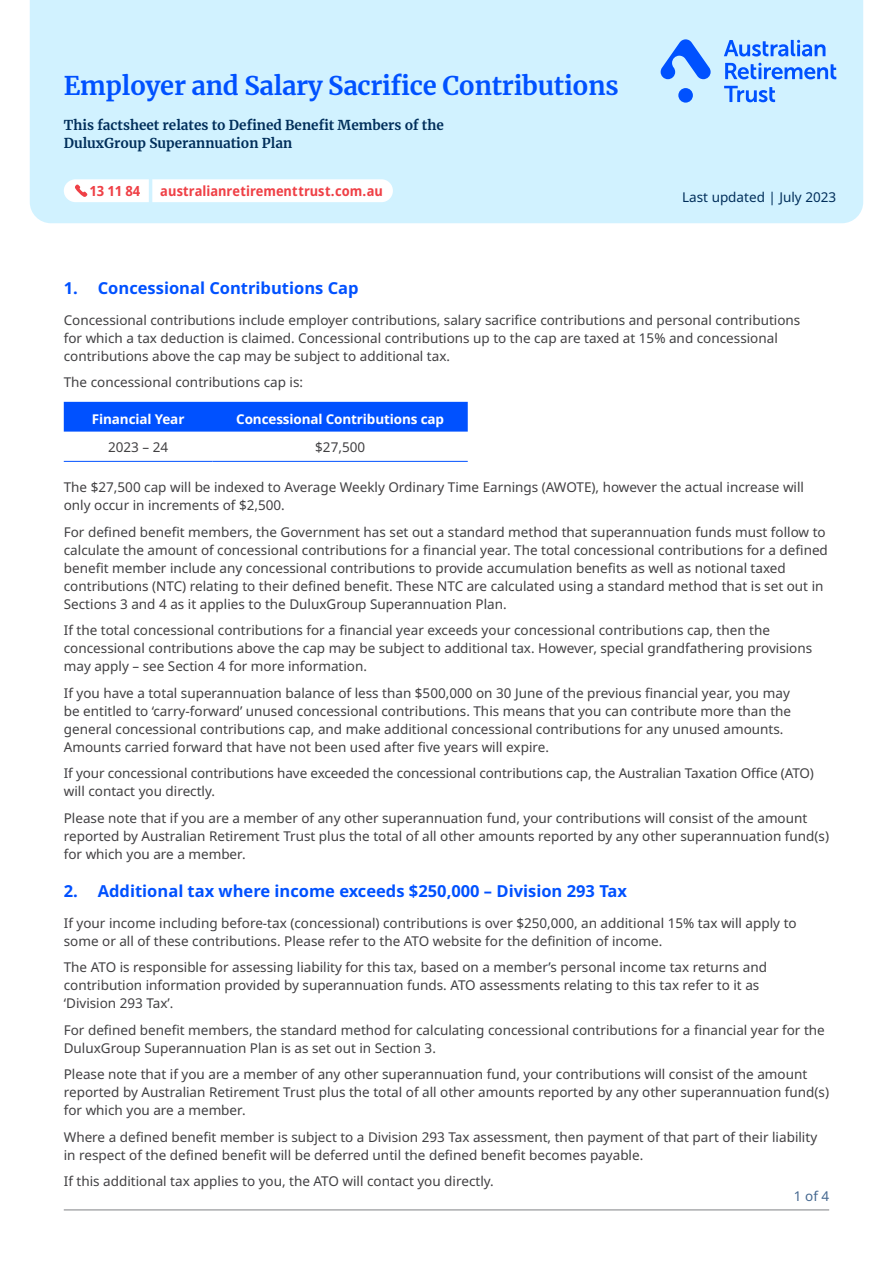
<style>
.page{position:relative;width:893px;height:1263px;background:#fff}
.page>*{position:absolute;margin:0;border:0;box-sizing:border-box;transform-origin:0 0}
.t1{font:700 25.5px "Merriweather";letter-spacing:-.01em;color:#0051ff}
.t2{font:700 16.5px "Noto Sans";color:#0051ff}
.t3{font:700 semi-condensed 13.95px "Noto Sans";color:#ef4046}
.t4{font:13.5px/18px "Noto Sans";color:#414042}
.t5{font:700 13.5px/18px "Merriweather";color:#002e5a}
.t6{font:700 13.5px "Noto Sans";letter-spacing:-.01em;color:#fff}
.t7{font:13.5px "Noto Sans";color:#002e5a}
.t8{font:13.5px "Noto Sans";color:#456890}
</style>
<div class="page">
<div style="left:30px;top:0;width:833px;height:223px;background:#d1f2ff"></div>
<svg style="left:724px;top:40px;width:112px;height:62px;background:#9cc9ff"></svg>
<svg style="left:661px;top:39px;width:50px;height:64px;background:#8bbcff"></svg>
<hr style="left:64px;top:1210px;width:765px;height:1px;background:#808285">
<svg style="left:64px;top:179px;width:329px;height:23px"></svg>
<div style="left:64px;top:402px;width:404px;height:30px;background:#0051ff"></div>
<hr style="left:64px;top:461px;width:149px;height:1px;background:#0051ff">
<hr style="left:213px;top:461px;width:255px;height:1px;background:#0051ff">
<h1 class="t1" style="left:64px;top:68px;width:556px">Employer and Salary Sacrifice Contributions</h1>
<p class="t5" style="left:64px;top:116px;width:382px">This factsheet relates to Defined Benefit Members of the<br>DuluxGroup Superannuation Plan</p>
<p class="t3" style="left:89px;top:180px;width:52px">13 11 84</p>
<p class="t3" style="left:160px;top:180px;width:224px">australianretirementtrust.com.au</p>
<p class="t7" style="left:682px;top:188px;width:156px">Last updated | July 2023</p>
<p class="t2" style="left:64px;top:276px;width:296px">1. Concessional Contributions Cap</p>
<p class="t4" style="left:64px;top:311px;width:738px">Concessional contributions include employer contributions, salary sacrifice contributions and personal contributions for which a tax deduction is claimed. Concessional contributions up to the cap are taxed at 15% and concessional contributions above the cap may be subject to additional tax.</p>
<p class="t4" style="left:64px;top:374px;width:241px">The concessional contributions cap is:</p>
<p class="t6" style="left:92px;top:409px;width:94px">Financial Year</p>
<p class="t6" style="left:236px;top:409px;width:209px">Concessional Contributions cap</p>
<p class="t4" style="left:108px;top:438px;width:62px">2023 – 24</p>
<p class="t4" style="left:315px;top:438px;width:51px">$27,500</p>
<p class="t4" style="left:64px;top:479px;width:742px">The $27,500 cap will be indexed to Average Weekly Ordinary Time Earnings (AWOTE), however the actual increase will only occur in increments of $2,500.</p>
<p class="t4" style="left:64px;top:523px;width:766px">For defined benefit members, the Government has set out a standard method that superannuation funds must follow to calculate the amount of concessional contributions for a financial year. The total concessional contributions for a defined benefit member include any concessional contributions to provide accumulation benefits as well as notional taxed contributions (NTC) relating to their defined benefit. These NTC are calculated using a standard method that is set out in Sections 3 and 4 as it applies to the DuluxGroup Superannuation Plan.</p>
<p class="t4" style="left:64px;top:622px;width:750px">If the total concessional contributions for a financial year exceeds your concessional contributions cap, then the concessional contributions above the cap may be subject to additional tax. However, special grandfathering provisions may apply – see Section 4 for more information.</p>
<p class="t4" style="left:64px;top:684px;width:729px">If you have a total superannuation balance of less than $500,000 on 30 June of the previous financial year, you may be entitled to ‘carry-forward’ unused concessional contributions. This means that you can contribute more than the general concessional contributions cap, and make additional concessional contributions for any unused amounts.<br>Amounts carried forward that have not been used after five years will expire.</p>
<p class="t4" style="left:64px;top:765px;width:752px">If your concessional contributions have exceeded the concessional contributions cap, the Australian Taxation Office (ATO) will contact you directly.</p>
<p class="t4" style="left:64px;top:809px;width:767px">Please note that if you are a member of any other superannuation fund, your contributions will consist of the amount reported by Australian Retirement Trust plus the total of all other amounts reported by any other superannuation fund(s) for which you are a member.</p>
<p class="t2" style="left:64px;top:879px;width:565px">2. Additional tax where income exceeds $250,000 – Division 293 Tax</p>
<p class="t4" style="left:64px;top:914px;width:734px">If your income including before-tax (concessional) contributions is over $250,000, an additional 15% tax will apply to some or all of these contributions. Please refer to the ATO website for the definition of income.</p>
<p class="t4" style="left:64px;top:958px;width:705px">The ATO is responsible for assessing liability for this tax, based on a member’s personal income tax returns and contribution information provided by superannuation funds. ATO assessments relating to this tax refer to it as ‘Division 293 Tax’.</p>
<p class="t4" style="left:64px;top:1021px;width:763px">For defined benefit members, the standard method for calculating concessional contributions for a financial year for the<br>DuluxGroup Superannuation Plan is as set out in Section 3.</p>
<p class="t4" style="left:64px;top:1065px;width:767px">Please note that if you are a member of any other superannuation fund, your contributions will consist of the amount reported by Australian Retirement Trust plus the total of all other amounts reported by any other superannuation fund(s) for which you are a member.</p>
<p class="t4" style="left:64px;top:1128px;width:755px">Where a defined benefit member is subject to a Division 293 Tax assessment, then payment of that part of their liability in respect of the defined benefit will be deferred until the defined benefit becomes payable.</p>
<p class="t4" style="left:64px;top:1172px;width:431px">If this additional tax applies to you, the ATO will contact you directly.</p>
<p class="t8" style="left:794px;top:1186px;width:37px">1 of 4</p>
</div>
